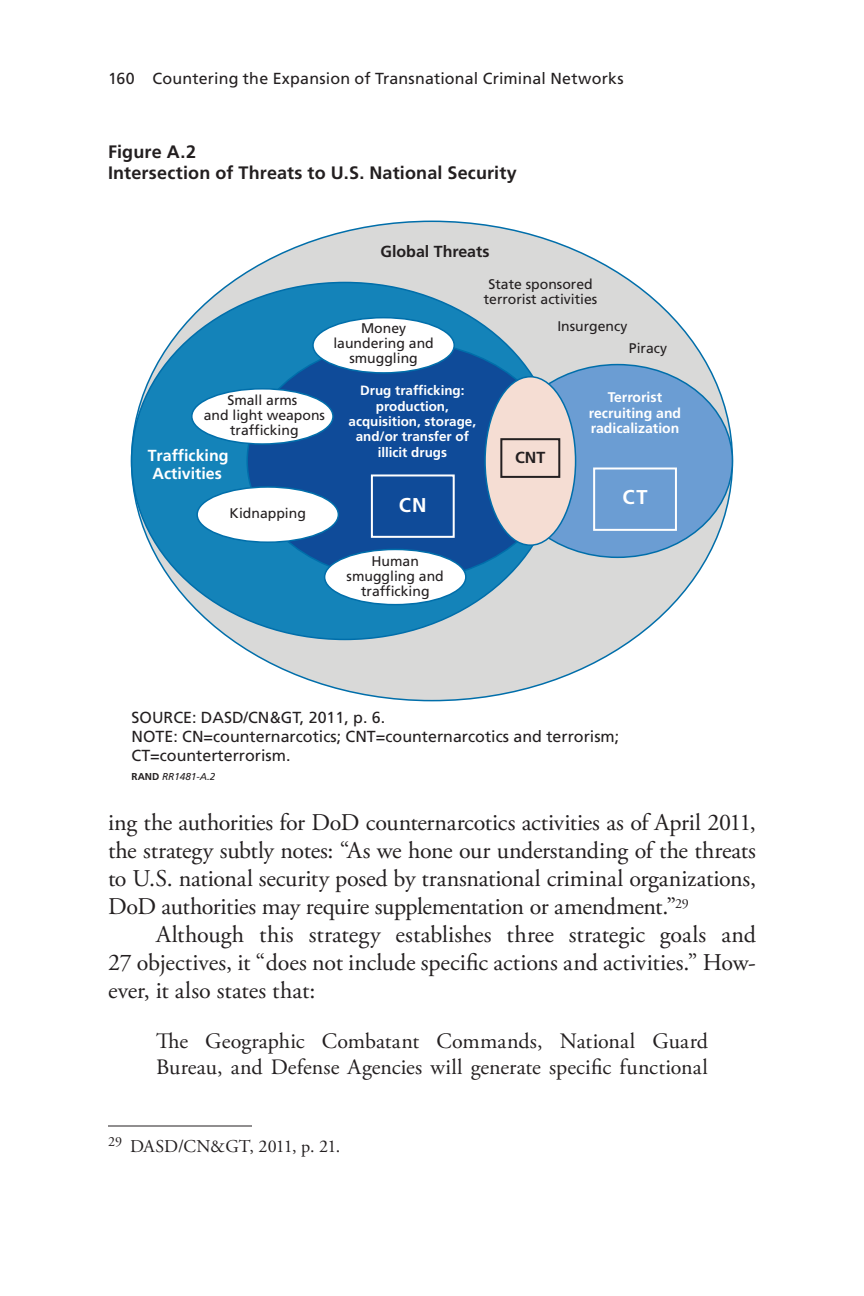
<style>
.page{position:relative;width:864px;height:1296px;background:#fff}
.page>*{position:absolute;margin:0;border:0;box-sizing:border-box;transform-origin:0 0}
.t1{font:24px/28px "Adobe Garamond Pro";letter-spacing:-.005em;color:#231f20;text-align:justify}
.t2{font:22px/26px "Adobe Garamond Pro";letter-spacing:.005em;color:#231f20}
.t3{font:700 20px "Frutiger LT Std";color:#fff}
.t4{font:700 18px/22px "Frutiger LT Std";letter-spacing:.01em;color:#231f20}
.t5{font:18px "Adobe Garamond Pro";letter-spacing:-.005em;color:#231f20}
.t6{font:16px/19.2px "Frutiger LT Std";color:#231f20}
.t7{font:700 16px "Frutiger LT Std";color:#fff}
.t8{font:700 16px "Frutiger LT Std";color:#231f20}
.t9{font:14px/15px "Frutiger LT Std";color:#231f20;text-align:center}
.t10{font:700 14px/15.4px "Frutiger LT Std";color:#fff;text-align:center}
.t11{font:700 13.4px/15.4px "Frutiger LT Std";color:#fff;text-align:center}
.t12{font:italic 10px "Frutiger LT Std";color:#231f20}
.s1{font-weight:700;font-style:normal}
</style>
<div class="page">
<hr style="left:108px;top:1126px;width:144px;height:1px;background:#231f20">
<div style="left:132px;top:221px;width:600px;height:480px;background:#d9d9d8;border-radius:50%"></div>
<div style="left:503px;top:365px;width:229px;height:192px;background:#6b9dd3;border-radius:50%"></div>
<div style="left:132px;top:282px;width:426px;height:357px;background:#1483b9;border-radius:50%"></div>
<div style="left:247px;top:342px;width:311px;height:238px;background:#0f4b99;border-radius:50%"></div>
<div style="left:485px;top:377px;width:91px;height:168px;background:#f5ddd3;border-radius:50%"></div>
<div style="left:484px;top:376px;width:92px;height:170px;border:2px solid #006eaa;border-radius:50%"></div>
<div style="left:593px;top:468px;width:84px;height:63px;border:2px solid #fff"></div>
<div style="left:371px;top:474px;width:84px;height:64px;border:2px solid #fff"></div>
<div style="left:313px;top:318px;width:141px;height:55px;background:#fff;border-radius:50%"></div>
<div style="left:312px;top:317px;width:143px;height:57px;border:2px solid #006eaa;border-radius:50%"></div>
<div style="left:192px;top:389px;width:141px;height:55px;background:#fff;border-radius:50%"></div>
<div style="left:191px;top:388px;width:143px;height:57px;border:2px solid #006eaa;border-radius:50%"></div>
<div style="left:325px;top:549px;width:141px;height:56px;background:#fff;border-radius:50%"></div>
<div style="left:324px;top:549px;width:143px;height:56px;border:2px solid #006eaa;border-radius:50%"></div>
<div style="left:197px;top:487px;width:141px;height:55px;background:#fff;border-radius:50%"></div>
<div style="left:196px;top:486px;width:143px;height:57px;border:2px solid #006eaa;border-radius:50%"></div>
<div style="left:500px;top:438px;width:60px;height:40px;border:2px solid #231f20"></div>
<p class="t6" style="left:108px;top:68px;width:517px">160 Countering the Expansion of Transnational Criminal Networks</p>
<p class="t4" style="left:108px;top:140px;width:410px">Figure A.2<br>Intersection of Threats to U.S. National Security</p>
<p class="t9" style="left:204px;top:393px;width:123px">Small arms<br>and light weapons trafficking</p>
<p class="t8" style="left:380px;top:242px;width:111px">Global Threats</p>
<p class="t9" style="left:484px;top:276px;width:115px">State sponsored terrorist activities</p>
<p class="t9" style="left:557px;top:319px;width:71px">Insurgency</p>
<p class="t9" style="left:333px;top:321px;width:102px">Money laundering and smuggling</p>
<p class="t9" style="left:629px;top:341px;width:40px">Piracy</p>
<p class="t10" style="left:589px;top:390px;width:94px">Terrorist recruiting and radicalization</p>
<p class="t11" style="left:349px;top:383px;width:129px">Drug trafficking: production, acquisition, storage, and/or transfer of</p>
<p class="t7" style="left:148px;top:446px;width:82px">Trafficking</p>
<p class="t11" style="left:378px;top:444px;width:71px">illicit drugs</p>
<p class="t7" style="left:153px;top:464px;width:71px">Activities</p>
<p class="t3" style="left:399px;top:493px;width:29px">CN</p>
<p class="t9" style="left:230px;top:506px;width:78px">Kidnapping</p>
<p class="t9" style="left:347px;top:553px;width:99px">Human smuggling and trafficking</p>
<p class="t8" style="left:515px;top:448px;width:32px">CNT</p>
<p class="t3" style="left:623px;top:485px;width:26px">CT</p>
<p class="t6" style="left:132px;top:708px;width:489px">SOURCE: DASD/CN&amp;GT, 2011, p. 6.<br>NOTE: CN=counternarcotics; CNT=counternarcotics and terrorism;<br>CT=counterterrorism.</p>
<p class="t12" style="left:132px;top:771px;width:85px"><span class="s1">RAND</span> RR1481-A.2</p>
<p class="t1" style="left:108px;top:809px;width:650px">ing the authorities for DoD counternarcotics activities as of April 2011, the strategy subtly notes: “As we hone our understanding of the threats to U.S. national security posed by transnational criminal organizations, DoD authorities may require supplementation or amendment.”<sup>29</sup></p>
<p class="t1" style="left:108px;top:921px;width:650px;text-indent:48px">Although this strategy establishes three strategic goals and 27 objectives, it “does not include specific actions and activities.” How&shy;ever, it also states that:</p>
<p class="t2" style="left:156px;top:1029px;width:554px">The Geographic Combatant Commands, National Guard<br>Bureau, and Defense Agencies will generate specific functional</p>
<p class="t5" style="left:108px;top:1135px;width:234px"><sup>29</sup> DASD/CN&amp;GT, 2011, p. 21.</p>
</div>
